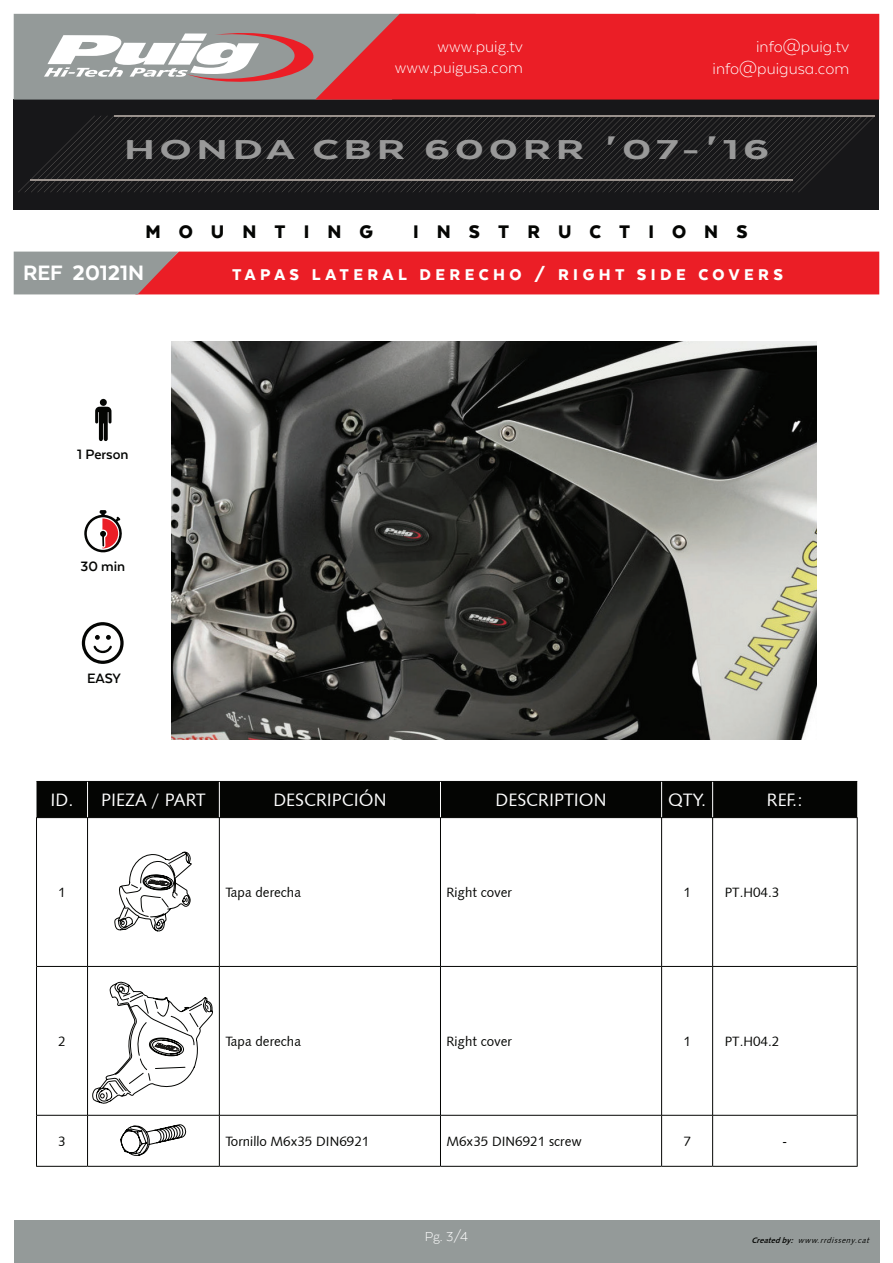
<style>
.page{position:relative;width:893px;height:1263px;background:#fff}
.page>*{position:absolute;margin:0;border:0;box-sizing:border-box;transform-origin:0 0}
.t1{font:800 31.5px "Texta";letter-spacing:.1em;color:#999;scale:1.5 1}
.t2{font:800 24px "Texta";color:#fff}
.t3{font:900 21px "Texta";letter-spacing:.86em;color:#040503}
.t4{font:18px "Humanist 531 BT Roman A";color:#fff}
.t5{font:900 18px "Texta";letter-spacing:.25em;color:#fff}
.t6{font:300 18px/21.6px "Texta Alt";color:#fff;text-align:right}
.t7{font:300 18px/21.6px "Texta";color:#fff;text-align:right}
.t8{font:700 15.6px "Texta Alt";color:#040503}
.t9{font:300 15px "Texta";color:#fff}
.t10{font:13.5px "Humanist 531 BT Roman A";color:#040503}
.t11{font:italic 7.8px "Humanist 531 BT Roman A";color:#040503}
.s1{font-family:"Humanist 531 BT Bold A";font-weight:400}
.s2{font-family:"Humanist 531 BT Bold A"}
</style>
<div class="page">
<div style="left:37px;top:782px;width:820px;height:35px;background:#040503"></div>
<hr style="left:87px;top:782px;width:1px;height:35px;background:#fff">
<hr style="left:219px;top:782px;width:1px;height:35px;background:#fff">
<hr style="left:440px;top:782px;width:1px;height:35px;background:#fff">
<hr style="left:661px;top:782px;width:1px;height:35px;background:#fff">
<hr style="left:712px;top:782px;width:1px;height:35px;background:#fff">
<hr style="left:37px;top:781px;width:51px;height:1px;background:#040503">
<hr style="left:88px;top:781px;width:131px;height:1px;background:#040503">
<hr style="left:219px;top:781px;width:221px;height:1px;background:#040503">
<hr style="left:440px;top:781px;width:222px;height:1px;background:#040503">
<hr style="left:662px;top:781px;width:51px;height:1px;background:#040503">
<hr style="left:713px;top:781px;width:144px;height:1px;background:#040503">
<hr style="left:36px;top:817px;width:52px;height:1px;background:#040503">
<hr style="left:88px;top:817px;width:131px;height:1px;background:#040503">
<hr style="left:219px;top:817px;width:221px;height:1px;background:#040503">
<hr style="left:440px;top:817px;width:222px;height:1px;background:#040503">
<hr style="left:662px;top:817px;width:51px;height:1px;background:#040503">
<hr style="left:713px;top:817px;width:145px;height:1px;background:#040503">
<hr style="left:37px;top:966px;width:50px;height:1px;background:#040503">
<hr style="left:88px;top:966px;width:131px;height:1px;background:#040503">
<hr style="left:220px;top:966px;width:220px;height:1px;background:#040503">
<hr style="left:441px;top:966px;width:220px;height:1px;background:#040503">
<hr style="left:662px;top:966px;width:50px;height:1px;background:#040503">
<hr style="left:713px;top:966px;width:144px;height:1px;background:#040503">
<hr style="left:87px;top:818px;width:1px;height:148px;background:#040503">
<hr style="left:219px;top:818px;width:1px;height:148px;background:#040503">
<hr style="left:440px;top:818px;width:1px;height:148px;background:#040503">
<hr style="left:661px;top:818px;width:1px;height:148px;background:#040503">
<hr style="left:712px;top:818px;width:1px;height:148px;background:#040503">
<hr style="left:87px;top:966px;width:1px;height:149px;background:#040503">
<hr style="left:219px;top:966px;width:1px;height:149px;background:#040503">
<hr style="left:440px;top:966px;width:1px;height:149px;background:#040503">
<hr style="left:661px;top:966px;width:1px;height:149px;background:#040503">
<hr style="left:712px;top:966px;width:1px;height:149px;background:#040503">
<hr style="left:87px;top:1115px;width:1px;height:51px;background:#040503">
<hr style="left:219px;top:1115px;width:1px;height:51px;background:#040503">
<hr style="left:440px;top:1115px;width:1px;height:51px;background:#040503">
<hr style="left:661px;top:1115px;width:1px;height:51px;background:#040503">
<hr style="left:712px;top:1115px;width:1px;height:51px;background:#040503">
<hr style="left:37px;top:1115px;width:51px;height:1px;background:#040503">
<hr style="left:88px;top:1115px;width:131px;height:1px;background:#040503">
<hr style="left:219px;top:1115px;width:221px;height:1px;background:#040503">
<hr style="left:440px;top:1115px;width:222px;height:1px;background:#040503">
<hr style="left:662px;top:1115px;width:51px;height:1px;background:#040503">
<hr style="left:713px;top:1115px;width:144px;height:1px;background:#040503">
<hr style="left:36px;top:818px;width:1px;height:148px;background:#040503">
<hr style="left:36px;top:966px;width:1px;height:149px;background:#040503">
<hr style="left:36px;top:1115px;width:1px;height:51px;background:#040503">
<hr style="left:36px;top:1166px;width:52px;height:1px;background:#040503">
<hr style="left:88px;top:1166px;width:131px;height:1px;background:#040503">
<hr style="left:219px;top:1166px;width:221px;height:1px;background:#040503">
<hr style="left:440px;top:1166px;width:222px;height:1px;background:#040503">
<hr style="left:662px;top:1166px;width:51px;height:1px;background:#040503">
<hr style="left:713px;top:1166px;width:145px;height:1px;background:#040503">
<hr style="left:857px;top:818px;width:1px;height:148px;background:#040503">
<hr style="left:857px;top:966px;width:1px;height:149px;background:#040503">
<hr style="left:857px;top:1115px;width:1px;height:51px;background:#040503">
<svg style="left:120px;top:1124px;width:66px;height:32px"></svg>
<svg style="left:115px;top:852px;width:77px;height:80px"></svg>
<svg style="left:92px;top:981px;width:121px;height:123px"></svg>
<div style="left:14px;top:99px;width:865px;height:110px;background:#171719"></div>
<hr style="left:114px;top:115px;width:761px;height:1px;background:#99918c">
<svg style="left:18px;top:116px;width:857px;height:76px"></svg>
<div style="left:476px;top:14px;width:403px;height:86px;background:#eb1e26"></div>
<svg style="left:14px;top:14px;width:462px;height:86px;background:#b98284"></svg>
<div style="left:14px;top:1220px;width:865px;height:43px;background:#949a99"></div>
<svg style="left:14px;top:252px;width:865px;height:42px;background:#dc3239"></svg>
<img style="left:171px;top:341px;width:646px;height:399px">
<svg style="left:95px;top:399px;width:17px;height:42px"></svg>
<svg style="left:84px;top:510px;width:38px;height:42px"></svg>
<svg style="left:82px;top:622px;width:42px;height:42px"></svg>
<h3 class="t7" style="left:395px;top:35px;width:130px">www.puig.tv www.puigusa.com</h3>
<h3 class="t6" style="left:712px;top:36px;width:138px">info@puig.tv info@puigusa.com</h3>
<h1 class="t1" style="left:124px;top:133px;width:432px">HONDA CBR 600RR <span class="s1">’</span>07-<span class="s1">’</span>16</h1>
<h3 class="t3" style="left:145px;top:221px;width:229px">MOUNTING</h3>
<h3 class="t3" style="left:413px;top:221px;width:336px">INSTRUCTIONS</h3>
<h2 class="t2" style="left:23px;top:260px;width:122px">REF 20121N</h2>
<h3 class="t5" style="left:232px;top:265px;width:552px">TAPAS LATERAL DERECHO / RIGHT SIDE COVERS</h3>
<p class="t8" style="left:77px;top:447px;width:53px">1 Person</p>
<p class="t8" style="left:80px;top:559px;width:46px">30 min</p>
<p class="t8" style="left:87px;top:670px;width:35px">EASY</p>
<h3 class="t4" style="left:51px;top:789px;width:157px">ID. PIEZA / PART</h3>
<h3 class="t4" style="left:273px;top:789px;width:115px">DESCRIPCIÓN</h3>
<h3 class="t4" style="left:495px;top:789px;width:113px">DESCRIPTION</h3>
<h3 class="t4" style="left:668px;top:789px;width:39px">QTY.</h3>
<h3 class="t4" style="left:767px;top:789px;width:38px">REF.:</h3>
<p class="t10" style="left:58px;top:884px;width:9px">1</p>
<p class="t10" style="left:225px;top:884px;width:77px">Tapa derecha</p>
<p class="t10" style="left:446px;top:884px;width:67px">Right cover</p>
<p class="t10" style="left:683px;top:884px;width:9px">1</p>
<p class="t10" style="left:725px;top:884px;width:56px">PT.H04.3</p>
<p class="t10" style="left:58px;top:1033px;width:9px">2</p>
<p class="t10" style="left:225px;top:1033px;width:77px">Tapa derecha</p>
<p class="t10" style="left:446px;top:1033px;width:67px">Right cover</p>
<p class="t10" style="left:683px;top:1033px;width:9px">1</p>
<p class="t10" style="left:725px;top:1033px;width:56px">PT.H04.2</p>
<p class="t10" style="left:58px;top:1133px;width:9px">3</p>
<p class="t10" style="left:225px;top:1133px;width:145px">Tornillo M6x35 DIN6921</p>
<p class="t10" style="left:446px;top:1133px;width:137px">M6x35 DIN6921 screw</p>
<p class="t10" style="left:683px;top:1133px;width:9px">7</p>
<p class="t10" style="left:782px;top:1133px;width:7px">-</p>
<p class="t9" style="left:425px;top:1228px;width:45px">Pg. 3/4</p>
<p class="t11" style="left:751px;top:1235px;width:122px"><span class="s2">Createdby:</span> www.rrdisseny.cat</p>
</div>
